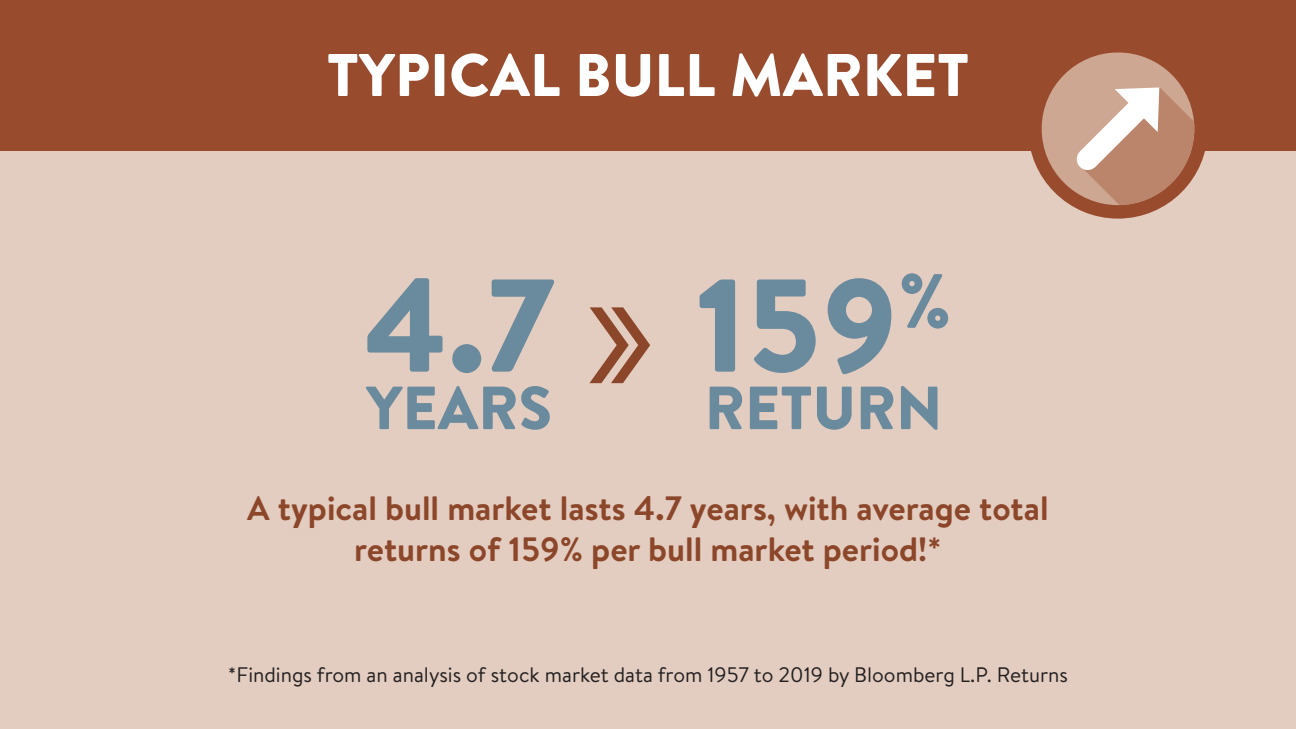
<style>
.page{position:relative;width:1296px;height:729px;background:#e3cdc0}
.page>*{position:absolute;margin:0;border:0;box-sizing:border-box;transform-origin:0 0}
.t1{font:900 131.7px "Brandon Text";color:#6a8a9e}
.t2{font:900 60.75px "Brandon Text";color:#6a8a9e}
.t3{font:900 60px "Brandon Text";color:#fff}
.t4{font:700 33.75px/40.5px "Brandon Text";color:#8c462a;text-align:center}
.t5{font:21px "Brandon Text";color:#231f20}
</style>
<div class="page">
<div style="left:0;top:0;width:1296px;height:150px;background:#994b2e"></div>
<div style="left:1028px;top:39px;width:180px;height:180px;background:#994b2e;border-radius:50%"></div>
<div style="left:1042px;top:52px;width:152px;height:153px;background:#cea792;border-radius:50%"></div>
<svg style="left:1057px;top:71px;width:137px;height:134px"></svg>
<svg style="left:589px;top:307px;width:61px;height:76px"></svg>
<h3 class="t3" style="left:327px;top:33px;width:644px">TYPICAL BULL MARKET</h3>
<h2 class="t2" style="left:366px;top:365px;width:587px">YEARS <sup>159</sup><sup>%</sup></h2>
<h1 class="t1" style="left:364px;top:233px;width:192px">4.7</h1>
<h2 class="t2" style="left:705px;top:365px;width:239px">RETURN</h2>
<p class="t4" style="left:247px;top:488px;width:803px">A typical bull market lasts 4.7 years, with average total returns of 159% per bull market period!*</p>
<p class="t5" style="left:228px;top:661px;width:842px">*Findings from an analysis of stock market data from 1957 to 2019 by Bloomberg L.P. Returns</p>
</div>
